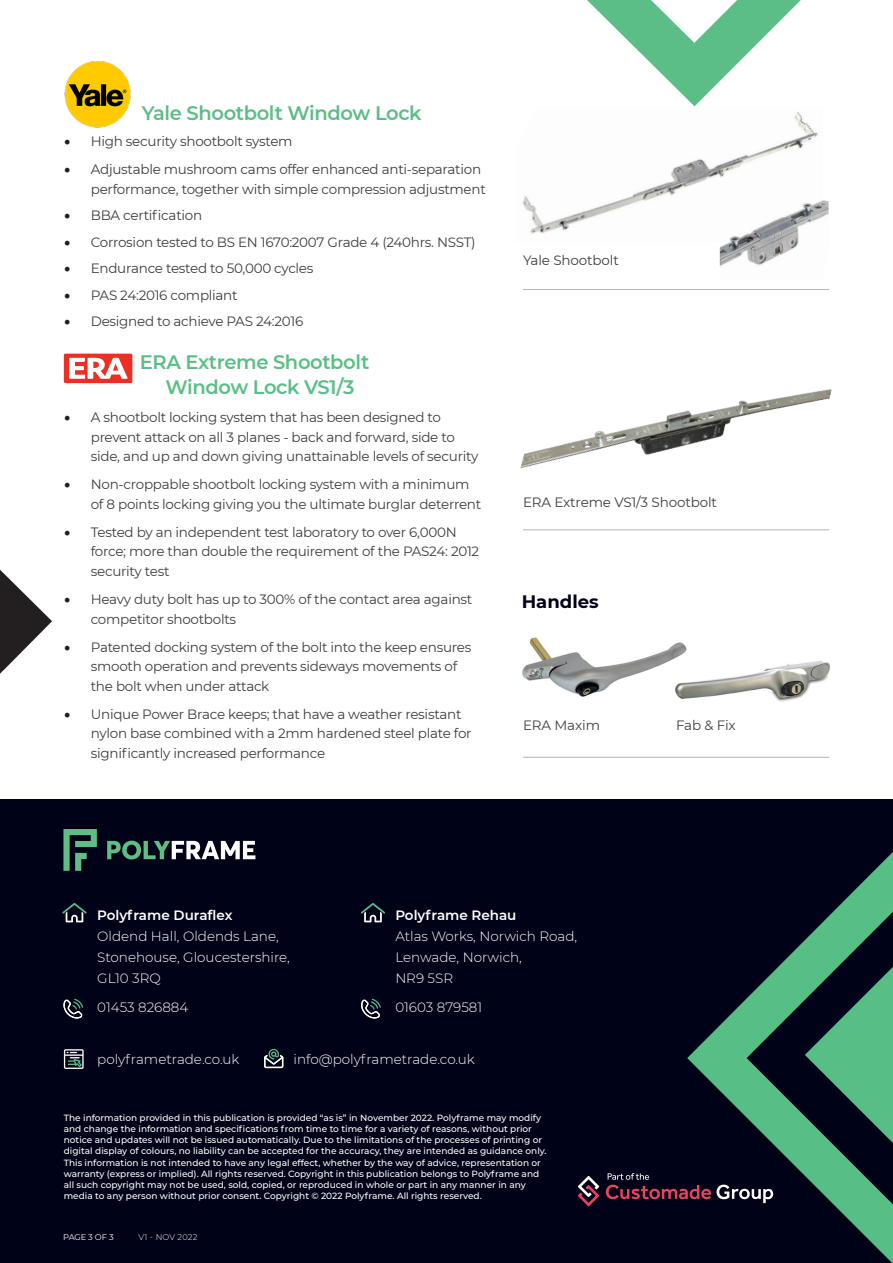
<style>
.page{position:relative;width:893px;height:1263px;background:#fff}
.page>*{position:absolute;margin:0;border:0;box-sizing:border-box;transform-origin:0 0}
.t1{font:600 19.5px/25.5px "Montserrat";letter-spacing:-.02em;color:#5bbe86;text-align:center}
.t2{font:700 18px "Montserrat";color:#000217}
.t3{font:13.5px/19.5px "Montserrat";letter-spacing:-.02em;color:#3e3e3f}
.t4{font:300 13.5px/21px "Montserrat";color:#fff}
.Body{font:500 9px/11.2px "Montserrat";color:#fff}
.t5{font:300 8.25px "Montserrat";letter-spacing:.02em;color:#fff}
.t6{font:8.25px "Montserrat";letter-spacing:-.015em;color:#fff}
.s1{font-family:"Minion Pro";font-size:18px;color:#231f20}
.s2{font-weight:600}
</style>
<div class="page">
<img style="left:522px;top:138px;width:290px;height:96px">
<img style="left:520px;top:389px;width:312px;height:79px">
<img style="left:522px;top:637px;width:165px;height:60px">
<img style="left:665px;top:655px;width:165px;height:47px">
<hr style="left:523px;top:757px;width:306px;height:1px;background:#b4b5b8">
<hr style="left:523px;top:529px;width:306px;height:1px;background:#b4b5b8">
<img style="left:720px;top:190px;width:109px;height:76px">
<hr style="left:523px;top:289px;width:306px;height:1px;background:#b4b5b8">
<img style="left:64px;top:61px;width:67px;height:66px">
<svg style="left:62px;top:352px;width:72px;height:33px"></svg>
<div style="left:64px;top:354px;width:68px;height:29px;background:#ee2e22;border-radius:2px"></div>
<svg style="left:69px;top:358px;width:58px;height:21px"></svg>
<svg style="left:587px;top:0;width:231px;height:138px"></svg>
<svg style="left:0;top:570px;width:52px;height:104px"></svg>
<div style="left:0;top:799px;width:893px;height:464px;background:#000217"></div>
<svg style="left:107px;top:841px;width:148px;height:18px"></svg>
<svg style="left:63px;top:829px;width:34px;height:42px"></svg>
<svg style="left:578px;top:1176px;width:21px;height:30px"></svg>
<svg style="left:606px;top:1173px;width:81px;height:27px"></svg>
<svg style="left:687px;top:852px;width:206px;height:411px"></svg>
<svg style="left:805px;top:967px;width:88px;height:176px"></svg>
<svg style="left:63px;top:999px;width:20px;height:19px"></svg>
<svg style="left:361px;top:999px;width:20px;height:19px"></svg>
<svg style="left:62px;top:903px;width:25px;height:19px"></svg>
<svg style="left:361px;top:903px;width:24px;height:19px"></svg>
<svg style="left:264px;top:1049px;width:19px;height:19px"></svg>
<svg style="left:64px;top:1049px;width:20px;height:20px"></svg>
<p class="t1" style="left:142px;top:99px;width:281px">Yale Shootbolt Window Lock</p>
<p class="t3" style="left:64px;top:131px;width:230px"><span class="s1">•</span> High security shootbolt system</p>
<p class="t3" style="left:91px;top:159px;width:397px;text-indent:-27px"><span class="s1">•</span> Adjustable mushroom cams offer enhanced anti-separation performance, together with simple compression adjustment</p>
<p class="t3" style="left:64px;top:205px;width:140px"><span class="s1">•</span> BBA certification</p>
<p class="t3" style="left:64px;top:232px;width:413px"><span class="s1">•</span> Corrosion tested to BS EN 1670:2007 Grade 4 (240hrs. NSST)</p>
<p class="t3" style="left:64px;top:258px;width:251px"><span class="s1">•</span> Endurance tested to 50,000 cycles</p>
<p class="t3" style="left:64px;top:285px;width:175px"><span class="s1">•</span> PAS 24:2016 compliant</p>
<p class="t3" style="left:64px;top:311px;width:241px"><span class="s1">•</span> Designed to achieve PAS 24:2016</p>
<p class="t1" style="left:140px;top:348px;width:231px">ERA Extreme Shootbolt<br>Window Lock VS1/3</p>
<p class="t3" style="left:91px;top:407px;width:389px;text-indent:-27px"><span class="s1">•</span> A shootbolt locking system that has been designed to prevent attack on all 3 planes - back and forward, side to side, and up and down giving unattainable levels of security</p>
<p class="t3" style="left:91px;top:474px;width:392px;text-indent:-27px"><span class="s1">•</span> Non-croppable shootbolt locking system with a minimum of 8 points locking giving you the ultimate burglar deterrent</p>
<p class="t3" style="left:91px;top:522px;width:390px;text-indent:-27px"><span class="s1">•</span> Tested by an independent test laboratory to over 6,000N force; more than double the requirement of the PAS24: 2012 security test</p>
<p class="t3" style="left:91px;top:589px;width:383px;text-indent:-27px"><span class="s1">•</span> Heavy duty bolt has up to 300% of the contact area against competitor shootbolts</p>
<p class="t3" style="left:91px;top:636px;width:382px;text-indent:-27px"><span class="s1">•</span> Patented docking system of the bolt into the keep ensures smooth operation and prevents sideways movements of the bolt when under attack</p>
<p class="t3" style="left:91px;top:703px;width:382px;text-indent:-27px"><span class="s1">•</span> Unique Power Brace keeps; that have a weather resistant nylon base combined with a 2mm hardened steel plate for significantly increased performance</p>
<p class="t3" style="left:523px;top:250px;width:97px">Yale Shootbolt</p>
<p class="t3" style="left:523px;top:492px;width:196px">ERA Extreme VS1/3 Shootbolt</p>
<p class="t2" style="left:522px;top:588px;width:78px">Handles</p>
<p class="t3" style="left:523px;top:715px;width:78px">ERA Maxim</p>
<p class="t3" style="left:676px;top:715px;width:61px">Fab &amp; Fix</p>
<p class="t4" style="left:97px;top:904px;width:194px"><span class="s2">Polyframe Duraflex<br></span>Oldend Hall, Oldends Lane,<br>Stonehouse, Gloucestershire,<br>GL10 3RQ</p>
<p class="t4" style="left:97px;top:996px;width:92px">01453 826884</p>
<p class="t4" style="left:395px;top:904px;width:183px"><span class="s2">Polyframe Rehau<br></span>Atlas Works, Norwich Road,<br>Lenwade, Norwich,<br>NR9 5SR</p>
<p class="t4" style="left:395px;top:997px;width:88px">01603 879581</p>
<p class="t4" style="left:97px;top:1049px;width:144px">polyframetrade.co.uk</p>
<p class="t4" style="left:293px;top:1048px;width:183px">info@polyframetrade.co.uk</p>
<p class="Body" style="left:64px;top:1111px;width:484px">The information provided in this publication is provided “as is” in November 2022. Polyframe may modify and change the information and specifications from time to time for a variety of reasons, without prior notice and updates will not be issued automatically. Due to the limitations of the processes of printing or digital display of colours, no liability can be accepted for the accuracy, they are intended as guidance only.<br>This information is not intended to have any legal effect, whether by the way of advice, representation or warranty (express or implied). All rights reserved. Copyright in this publication belongs to Polyframe and all such copyright may not be used, sold, copied, or reproduced in whole or part in any manner in any media to any person without prior consent. Copyright © 2022 Polyframe. All rights reserved.</p>
<p class="t6" style="left:63px;top:1231px;width:52px">PAGE 3 OF 3</p>
<p class="t5" style="left:139px;top:1231px;width:60px">V1 - NOV 2022</p>
</div>
